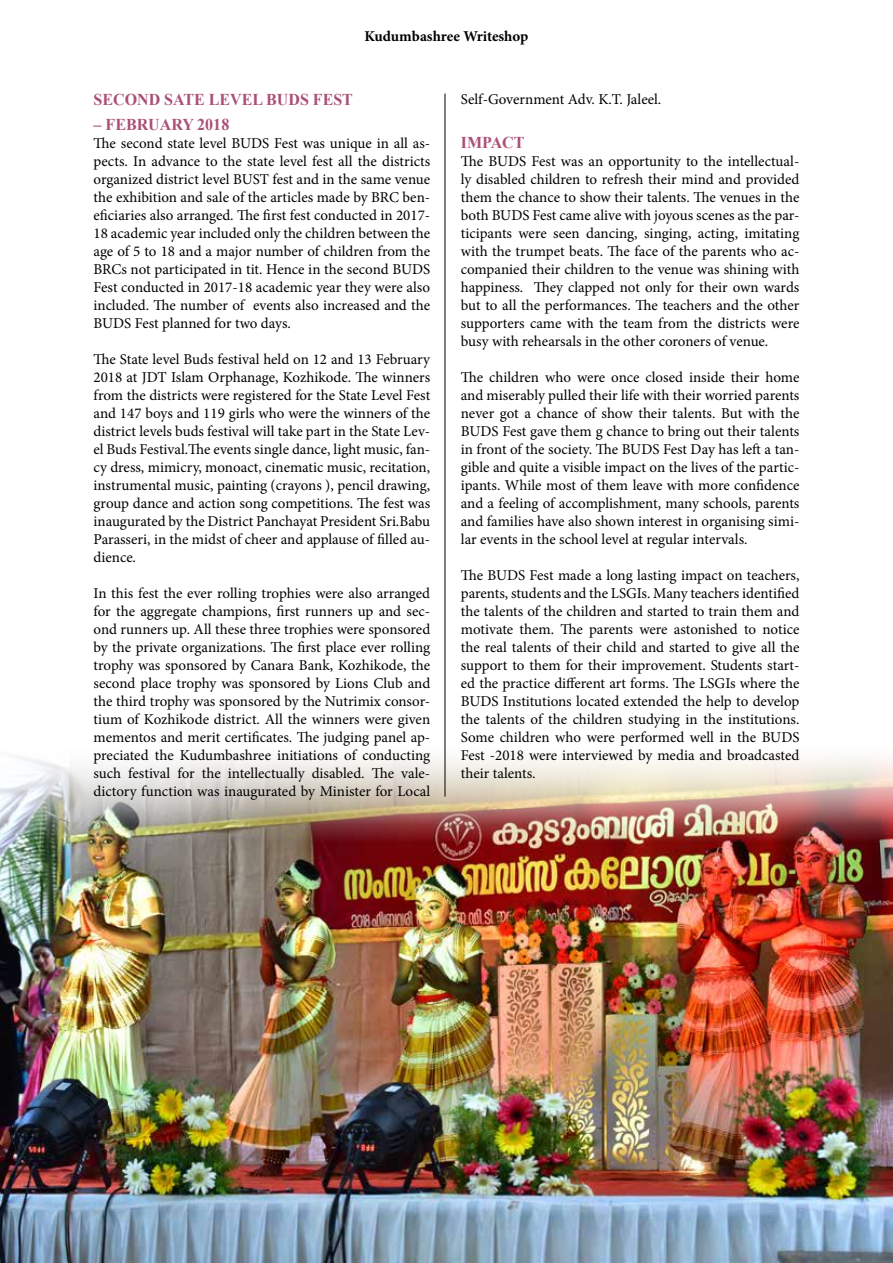
<style>
.page{position:relative;width:893px;height:1263px;background:#fff}
.page>*{position:absolute;margin:0;border:0;box-sizing:border-box;transform-origin:0 0}
.t1{font:700 16.5px "Times New Roman";color:#aa5076}
.t2{font:15px/18px "Minion Pro";color:#000;text-align:justify}
.t3{font:700 15px "Minion Pro";letter-spacing:-.005em;color:#000}
</style>
<div class="page">
<img style="left:0;top:667px;width:893px;height:596px">
<hr style="left:445px;top:94px;width:1px;height:702px;background:#000">
<p class="t3" style="left:364px;top:25px;width:165px">Kudumbashree Writeshop</p>
<p class="t1" style="left:94px;top:87px;width:261px">SECOND SATE LEVEL BUDS FEST</p>
<p class="t1" style="left:94px;top:113px;width:137px">– FEBRUARY 2018</p>
<p class="t2" style="left:94px;top:135px;width:338px">The second state level BUDS Fest was unique in all as&shy;pects. In advance to the state level fest all the districts organized district level BUST fest and in the same venue the exhibition and sale of the articles made by BRC ben&shy;eficiaries also arranged. The first fest conducted in 2017- 18 academic year included only the children between the age of 5 to 18 and a major number of children from the BRCs not participated in tit. Hence in the second BUDS Fest conducted in 2017-18 academic year they were also included. The number of events also increased and the BUDS Fest planned for two days.</p>
<p class="t2" style="left:94px;top:351px;width:338px">The State level Buds festival held on 12 and 13 February 2018 at JDT Islam Orphanage, Kozhikode. The winners from the districts were registered for the State Level Fest and 147 boys and 119 girls who were the winners of the district levels buds festival will take part in the State Lev&shy;el Buds Festival.The events single dance, light music, fan&shy;cy dress, mimicry, monoact, cinematic music, recitation, instrumental music, painting (crayons ), pencil drawing, group dance and action song competitions. The fest was inaugurated by the District Panchayat President Sri.Babu Parasseri, in the midst of cheer and applause of filled au&shy;dience.</p>
<p class="t2" style="left:94px;top:585px;width:338px">In this fest the ever rolling trophies were also arranged for the aggregate champions, first runners up and sec&shy;ond runners up. All these three trophies were sponsored by the private organizations. The first place ever rolling trophy was sponsored by Canara Bank, Kozhikode, the second place trophy was sponsored by Lions Club and the third trophy was sponsored by the Nutrimix consor&shy;tium of Kozhikode district. All the winners were given mementos and merit certificates. The judging panel ap&shy;preciated the Kudumbashree initiations of conducting such festival for the intellectually disabled. The vale&shy;dictory function was inaugurated by Minister for Local</p>
<p class="t2" style="left:461px;top:91px;width:202px">Self-Government Adv. K.T. Jaleel.</p>
<p class="t1" style="left:461px;top:131px;width:65px">IMPACT</p>
<p class="t2" style="left:461px;top:152px;width:340px">The BUDS Fest was an opportunity to the intellectual&shy;ly disabled children to refresh their mind and provided them the chance to show their talents. The venues in the both BUDS Fest came alive with joyous scenes as the par&shy;ticipants were seen dancing, singing, acting, imitating with the trumpet beats. The face of the parents who ac&shy;companied their children to the venue was shining with happiness. They clapped not only for their own wards but to all the performances. The teachers and the other supporters came with the team from the districts were busy with rehearsals in the other coroners of venue.</p>
<p class="t2" style="left:461px;top:368px;width:340px">The children who were once closed inside their home and miserably pulled their life with their worried parents never got a chance of show their talents. But with the BUDS Fest gave them g chance to bring out their talents in front of the society. The BUDS Fest Day has left a tan&shy;gible and quite a visible impact on the lives of the partic&shy;ipants. While most of them leave with more confidence and a feeling of accomplishment, many schools, parents and families have also shown interest in organising simi&shy;lar events in the school level at regular intervals.</p>
<p class="t2" style="left:461px;top:566px;width:340px">The BUDS Fest made a long lasting impact on teachers, parents, students and the LSGIs. Many teachers identified the talents of the children and started to train them and motivate them. The parents were astonished to notice the real talents of their child and started to give all the support to them for their improvement. Students start&shy;ed the practice different art forms. The LSGIs where the BUDS Institutions located extended the help to develop the talents of the children studying in the institutions.<br>Some children who were performed well in the BUDS Fest -2018 were interviewed by media and broadcasted their talents.</p>
</div>
